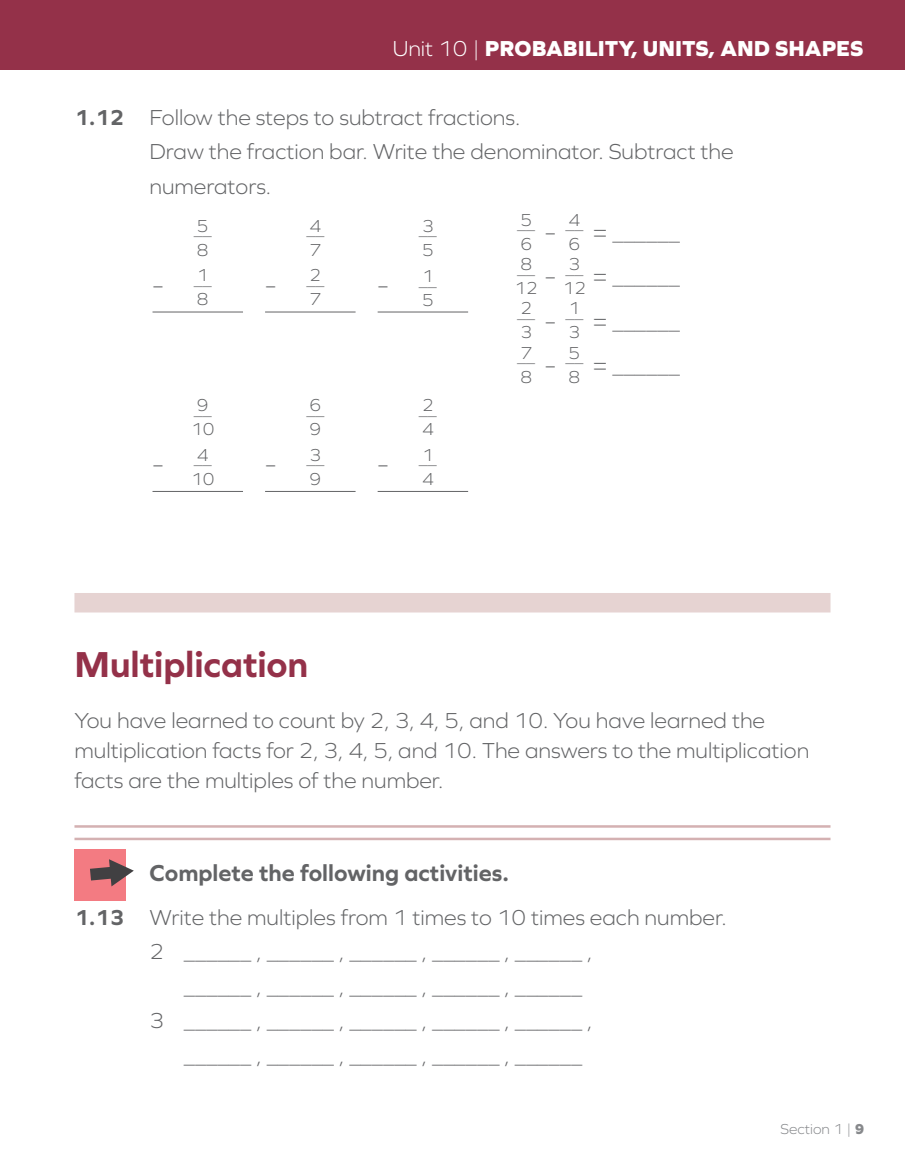
<style>
.page{position:relative;width:905px;height:1175px;background:#fff}
.page>*{position:absolute;margin:0;border:0;box-sizing:border-box;transform-origin:0 0}
.t1{font:700 37.5px "Graphie";letter-spacing:-.005em;color:#943149}
.t2{font:700 24px "Graphie";color:#636466}
.t3{font:300 22.5px/34.5px "Graphie";color:#636466}
.t4{font:800 22.5px "Graphie";color:#fff}
.t5{font:300 18px/20.2px "Graphie";color:#636466}
.t6{font:300 15px "Graphie";color:#87898c}
.s1{font-weight:300}
.s2{font-weight:700}
.s3{font-weight:800}
</style>
<div class="page">
<hr style="left:152px;top:311px;width:91px;height:1px;background:#636466">
<hr style="left:265px;top:311px;width:90px;height:1px;background:#636466">
<hr style="left:377px;top:311px;width:91px;height:1px;background:#636466">
<hr style="left:152px;top:491px;width:91px;height:1px;background:#636466">
<hr style="left:265px;top:491px;width:90px;height:1px;background:#636466">
<hr style="left:377px;top:491px;width:91px;height:1px;background:#636466">
<div style="left:74px;top:593px;width:756px;height:19px;background:#e6d3d2"></div>
<hr style="left:74px;top:837px;width:756px;height:3px;background:#d4b1b2">
<hr style="left:74px;top:825px;width:756px;height:2px;background:#d4b1b2">
<div style="left:74px;top:848px;width:52px;height:52px;background:#f37b82"></div>
<svg style="left:90px;top:859px;width:44px;height:27px"></svg>
<div style="left:0;top:0;width:904px;height:69px;background:#943149"></div>
<p class="t4" style="left:392px;top:35px;width:472px"><span class="s1">Unit 10 |</span> PROBABILITY, UNITS, AND SHAPES</p>
<p class="t3" style="left:149px;top:100px;width:585px;text-indent:-75px"><span class="s2">1.12</span> Follow the steps to subtract fractions.<br>Draw the fraction bar. Write the denominator. Subtract the numerators.</p>
<p class="t5" style="left:194px;top:219px;width:19px">_ _5<br>8</p>
<p class="t5" style="left:194px;top:268px;width:19px">_ _1<br>8</p>
<p class="t5" style="left:517px;top:213px;width:40px">_ _5<br>6 <sup>–</sup></p>
<p class="t5" style="left:565px;top:213px;width:19px">_ _4</p>
<p class="t5" style="left:419px;top:219px;width:19px">_ _3<br>5</p>
<p class="t5" style="left:419px;top:269px;width:19px">_ _1<br>5</p>
<p class="t5" style="left:306px;top:219px;width:19px">_ _4<br>7</p>
<p class="t5" style="left:306px;top:268px;width:19px">_ _2<br>7</p>
<p class="t3" style="left:568px;top:215px;width:113px"><sub>6</sub> = ______</p>
<p class="t5" style="left:514px;top:257px;width:43px">_ _8<br>12 <sup>–</sup></p>
<p class="t5" style="left:565px;top:257px;width:19px">_ _3</p>
<p class="t3" style="left:562px;top:259px;width:119px"><sub>12</sub> = ______</p>
<p class="t3" style="left:152px;top:267px;width:13px">–</p>
<p class="t3" style="left:265px;top:267px;width:13px">–</p>
<p class="t3" style="left:377px;top:267px;width:13px">–</p>
<p class="t5" style="left:517px;top:301px;width:40px">_ _2<br>3 <sup>–</sup></p>
<p class="t5" style="left:565px;top:301px;width:19px">_ _1</p>
<p class="t3" style="left:568px;top:303px;width:113px"><sub>3</sub> = ______</p>
<p class="t3" style="left:152px;top:447px;width:13px">–</p>
<p class="t5" style="left:191px;top:398px;width:25px">_ _9<br>10</p>
<p class="t5" style="left:191px;top:448px;width:25px">_ _4<br>10</p>
<p class="t3" style="left:265px;top:447px;width:13px">–</p>
<p class="t5" style="left:306px;top:398px;width:19px">_ _6<br>9</p>
<p class="t5" style="left:306px;top:448px;width:19px">_ _3<br>9</p>
<p class="t3" style="left:377px;top:447px;width:13px">–</p>
<p class="t5" style="left:419px;top:398px;width:19px">_ _2<br>4</p>
<p class="t5" style="left:419px;top:448px;width:19px">_ _1<br>4</p>
<p class="t5" style="left:517px;top:346px;width:40px">_ _7<br>8 <sup>–</sup></p>
<p class="t5" style="left:565px;top:346px;width:19px">_ _5</p>
<p class="t3" style="left:568px;top:348px;width:113px"><sub>8</sub> = ______</p>
<h1 class="t1" style="left:74px;top:642px;width:235px">Multiplication</h1>
<p class="t3" style="left:74px;top:704px;width:736px;line-height:30px">You have learned to count by 2, 3, 4, 5, and 10. You have learned the multiplication facts for 2, 3, 4, 5, and 10. The answers to the multiplication facts are the multiples of the number.</p>
<p class="t2" style="left:149px;top:858px;width:361px">Complete the following activities.</p>
<p class="t3" style="left:74px;top:899px;width:653px"><span class="s2">1.13</span> Write the multiples from 1 times to 10 times each number.</p>
<p class="t3" style="left:149px;top:933px;width:444px">2 ______ , ______ , ______ , ______ , ______ ,</p>
<p class="t3" style="left:184px;top:968px;width:400px">______ , ______ , ______ , ______ , ______</p>
<p class="t3" style="left:149px;top:1002px;width:444px">3 ______ , ______ , ______ , ______ , ______ ,</p>
<p class="t3" style="left:184px;top:1037px;width:400px">______ , ______ , ______ , ______ , ______</p>
<p class="t6" style="left:780px;top:1120px;width:85px">Section 1 | <span class="s3">9</span></p>
</div>
